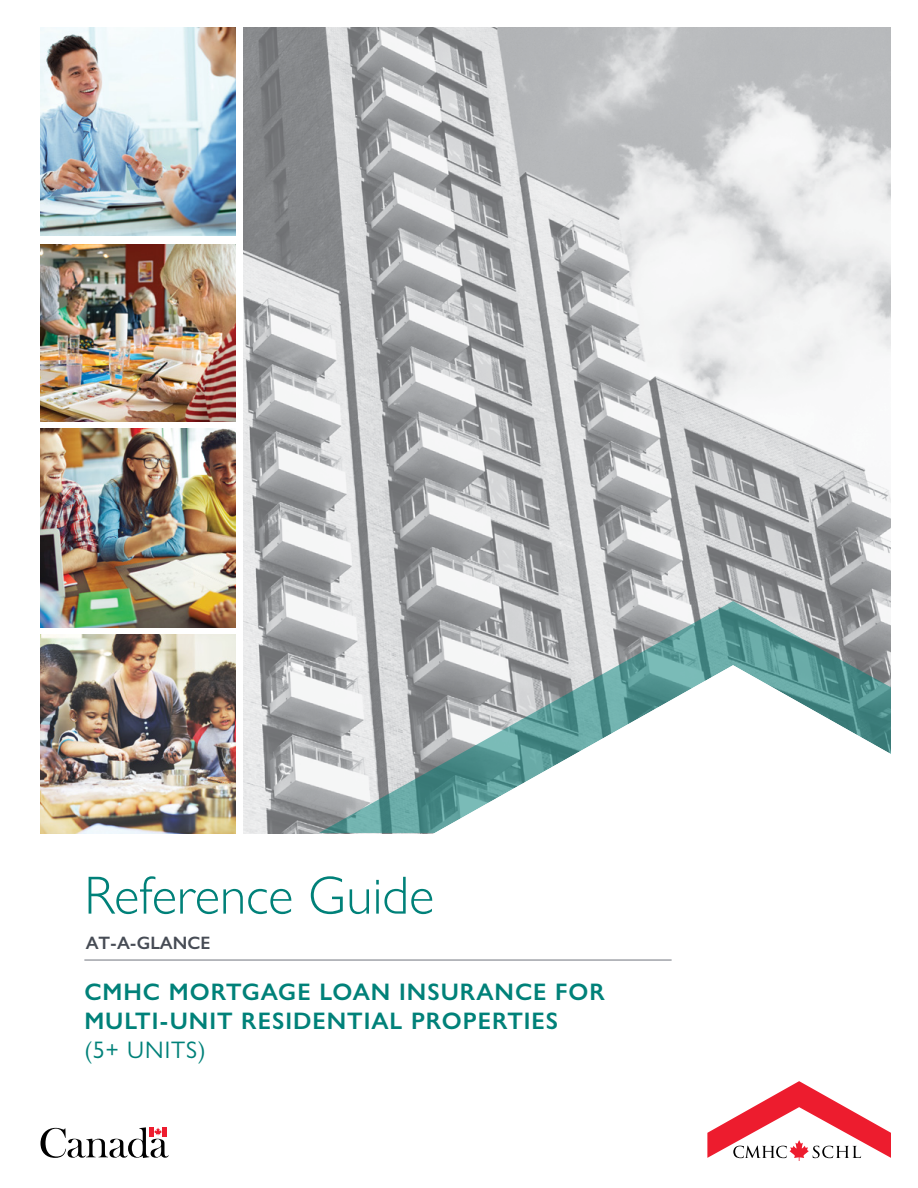
<style>
.page{position:relative;width:918px;height:1188px;background:#fff}
.page>*{position:absolute;margin:0;border:0;box-sizing:border-box;transform-origin:0 0}
.t1{font:300 54px "Gill Sans Nova";color:#008179}
.t2{font:600 24px/28.8px "Gill Sans Nova";letter-spacing:.04em;color:#008179}
.t3{font:600 18px "Gill Sans Nova";color:#474c55}
.s1{font-weight:400}
</style>
<div class="page">
<img style="left:243px;top:27px;width:648px;height:806px">
<svg style="left:319px;top:601px;width:572px;height:232px;background:#a3b1b2"></svg>
<img style="left:40px;top:244px;width:196px;height:177px">
<img style="left:40px;top:634px;width:196px;height:199px">
<svg style="left:429px;top:665px;width:462px;height:169px"></svg>
<img style="left:40px;top:27px;width:196px;height:209px">
<img style="left:40px;top:428px;width:196px;height:199px">
<hr style="left:84px;top:960px;width:588px;height:1px;background:#71757e">
<svg style="left:40px;top:1127px;width:129px;height:31px"></svg>
<svg style="left:707px;top:1081px;width:184px;height:80px"></svg>
<p class="t1" style="left:84px;top:862px;width:351px">Reference Guide</p>
<p class="t3" style="left:86px;top:932px;width:126px">AT-A-GLANCE</p>
<h1 class="t2" style="left:84px;top:977px;width:522px">CMHC MORTGAGE LOAN INSURANCE FOR<br>MULTI-UNIT RESIDENTIAL PROPERTIES<br><span class="s1">(5+ UNITS)</span></h1>
</div>
